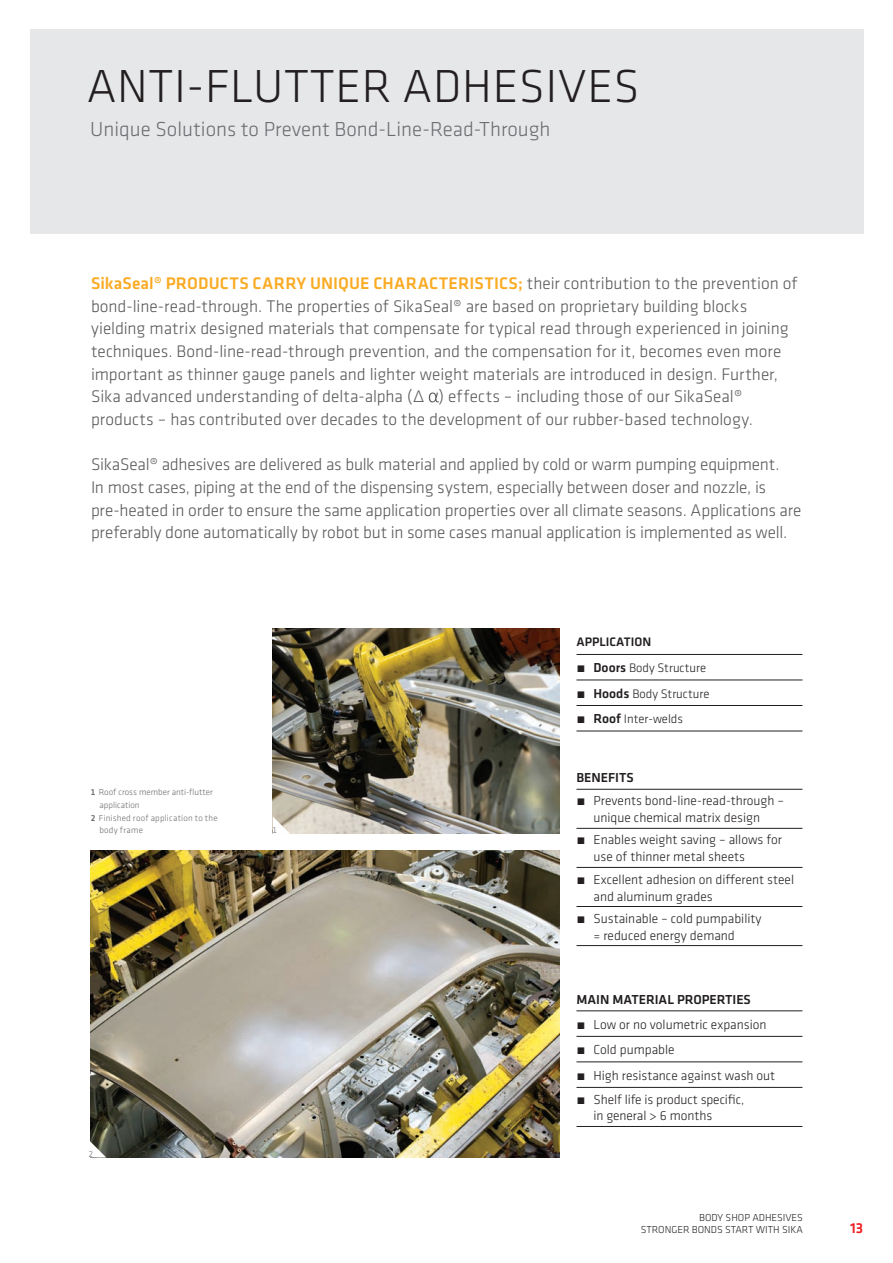
<style>
.page{position:relative;width:893px;height:1263px;background:#fff}
.page>*{position:absolute;margin:0;border:0;box-sizing:border-box;transform-origin:0 0}
.SI_Klavica_HL1{font:300 48px "Klavika";letter-spacing:.015em;color:#231f20}
.SI_Klavica_Subline{font:300 21px "Klavika";color:#6c6d70}
.SI__Klavica_Lead{font:300 17.4px/22.6px "Klavika";color:#57585a}
.SI__Klavica_Lead___o{font:300 17.4px/22.6px "Klavika";letter-spacing:-.015em;color:#57585a}
.t1{font:500 15px "Klavika";color:#ee1d23}
.t2{font:300 13.5px/17px "Klavika";color:#231f20}
.SI_Klavica_HL4{font:500 13.5px "Klavika";color:#231f20}
.t3{font:300 12.75px "Klavika";color:#231f20}
.SI_Klavica_TAB_copy{font:500 12.75px "Klavika";color:#231f20}
.t4{font:300 10.5px/12.6px "Klavika";color:#231f20;text-align:right}
.SI_Klavica_Legend{font:300 9px/12.8px "Klavika";letter-spacing:.01em;color:#6c6d70}
.s1{font-weight:500;color:#faab24}
.s2{font-weight:500}
.s3{font-size:13.5px}
.s4{font-weight:500;font-size:13.5px}
</style>
<div class="page">
<div style="left:30px;top:30px;width:833px;height:204px;background:#e6e7e9"></div>
<img style="left:91px;top:850px;width:468px;height:307px">
<img style="left:273px;top:629px;width:286px;height:204px">
<svg style="left:273px;top:816px;width:17px;height:18px"></svg>
<svg style="left:90px;top:1140px;width:16px;height:17px"></svg>
<svg style="left:429px;top:392px;width:10px;height:10px"></svg>
<hr style="left:576px;top:654px;width:226px;height:1px;background:#231f20">
<hr style="left:576px;top:680px;width:226px;height:1px;background:#231f20">
<hr style="left:576px;top:705px;width:226px;height:1px;background:#231f20">
<hr style="left:576px;top:731px;width:226px;height:1px;background:#231f20">
<hr style="left:576px;top:789px;width:226px;height:1px;background:#231f20">
<hr style="left:576px;top:828px;width:226px;height:1px;background:#231f20">
<hr style="left:576px;top:867px;width:226px;height:1px;background:#231f20">
<hr style="left:576px;top:906px;width:226px;height:1px;background:#231f20">
<hr style="left:576px;top:945px;width:226px;height:1px;background:#231f20">
<hr style="left:576px;top:1010px;width:226px;height:1px;background:#231f20">
<hr style="left:576px;top:1036px;width:226px;height:1px;background:#231f20">
<hr style="left:576px;top:1061px;width:226px;height:1px;background:#231f20">
<hr style="left:576px;top:1087px;width:226px;height:1px;background:#231f20">
<hr style="left:576px;top:1126px;width:226px;height:1px;background:#231f20">
<p class="SI_Klavica_HL1" style="left:87px;top:57px;width:554px">ANTI-FLUTTER ADHESIVES</p>
<p class="SI_Klavica_Subline" style="left:90px;top:116px;width:462px">Unique Solutions to Prevent Bond-Line-Read-Through</p>
<p class="SI__Klavica_Lead" style="left:91px;top:272px;width:708px"><span class="s1">SikaSeal® PRODUCTS CARRY UNIQUE CHARACTERISTICS;</span> their contribution to the prevention of bond-line-read-through. The properties of SikaSeal® are based on proprietary building blocks yielding matrix designed materials that compensate for typical read through experienced in joining techniques. Bond-line-read-through prevention, and the compensation for it, becomes even more important as thinner gauge panels and lighter weight materials are introduced in design. Further, Sika advanced understanding of delta-alpha (∆ ) effects – including those of our SikaSeal® products – has contributed over decades to the development of our rubber-based technology.</p>
<p class="SI__Klavica_Lead___o" style="left:91px;top:453px;width:712px">SikaSeal® adhesives are delivered as bulk material and applied by cold or warm pumping equipment.<br>In most cases, piping at the end of the dispensing system, especially between doser and nozzle, is pre-heated in order to ensure the same application properties over all climate seasons. Applications are preferably done automatically by robot but in some cases manual application is implemented as well.</p>
<p class="SI_Klavica_Legend" style="left:99px;top:786px;width:115px;text-indent:-9px"><span class="s2">1</span> Roof cross member anti-flutter application</p>
<p class="SI_Klavica_Legend" style="left:99px;top:811px;width:120px;text-indent:-9px"><span class="s2">2</span> Finished roof application to the body frame</p>
<p class="SI_Klavica_Legend" style="left:272px;top:824px;width:6px">1</p>
<p class="SI_Klavica_Legend" style="left:88px;top:1147px;width:6px">2</p>
<p class="SI_Klavica_TAB_copy" style="left:576px;top:634px;width:76px">APPLICATION</p>
<p class="t3" style="left:576px;top:660px;width:131px"><span class="s3">́</span> <span class="s4">Doors</span> Body Structure</p>
<p class="t3" style="left:576px;top:686px;width:135px"><span class="s3">́</span> <span class="s4">Hoods</span> Body Structure</p>
<p class="t3" style="left:576px;top:711px;width:108px"><span class="s3">́</span> <span class="s4">Roof</span> Inter-welds</p>
<p class="SI_Klavica_HL4" style="left:576px;top:769px;width:59px">BENEFITS</p>
<p class="t2" style="left:576px;top:792px;width:209px;text-align:center">́ Prevents bond-line-read-through – unique chemical matrix design</p>
<p class="t2" style="left:593px;top:831px;width:190px;text-indent:-17px">́ Enables weight saving – allows for use of thinner metal sheets</p>
<p class="t2" style="left:593px;top:870px;width:202px;text-indent:-17px">́ Excellent adhesion on different steel and aluminum grades</p>
<p class="t2" style="left:593px;top:909px;width:170px;text-indent:-17px">́ Sustainable – cold pumpability = reduced energy demand</p>
<p class="SI_Klavica_HL4" style="left:576px;top:990px;width:176px">MAIN MATERIAL PROPERTIES</p>
<p class="t2" style="left:576px;top:1015px;width:192px">́ Low or no volumetric expansion</p>
<p class="t2" style="left:576px;top:1041px;width:100px">́ Cold pumpable</p>
<p class="t2" style="left:576px;top:1066px;width:200px">́ High resistance against wash out</p>
<p class="t2" style="left:593px;top:1090px;width:153px;text-indent:-17px">́ Shelf life is product specific, in general &gt; 6 months</p>
<p class="t4" style="left:641px;top:1211px;width:164px">BODY SHOP ADHESIVES<br>STRONGER BONDS START WITH SIKA</p>
<p class="t1" style="left:850px;top:1218px;width:15px">13</p>
</div>
